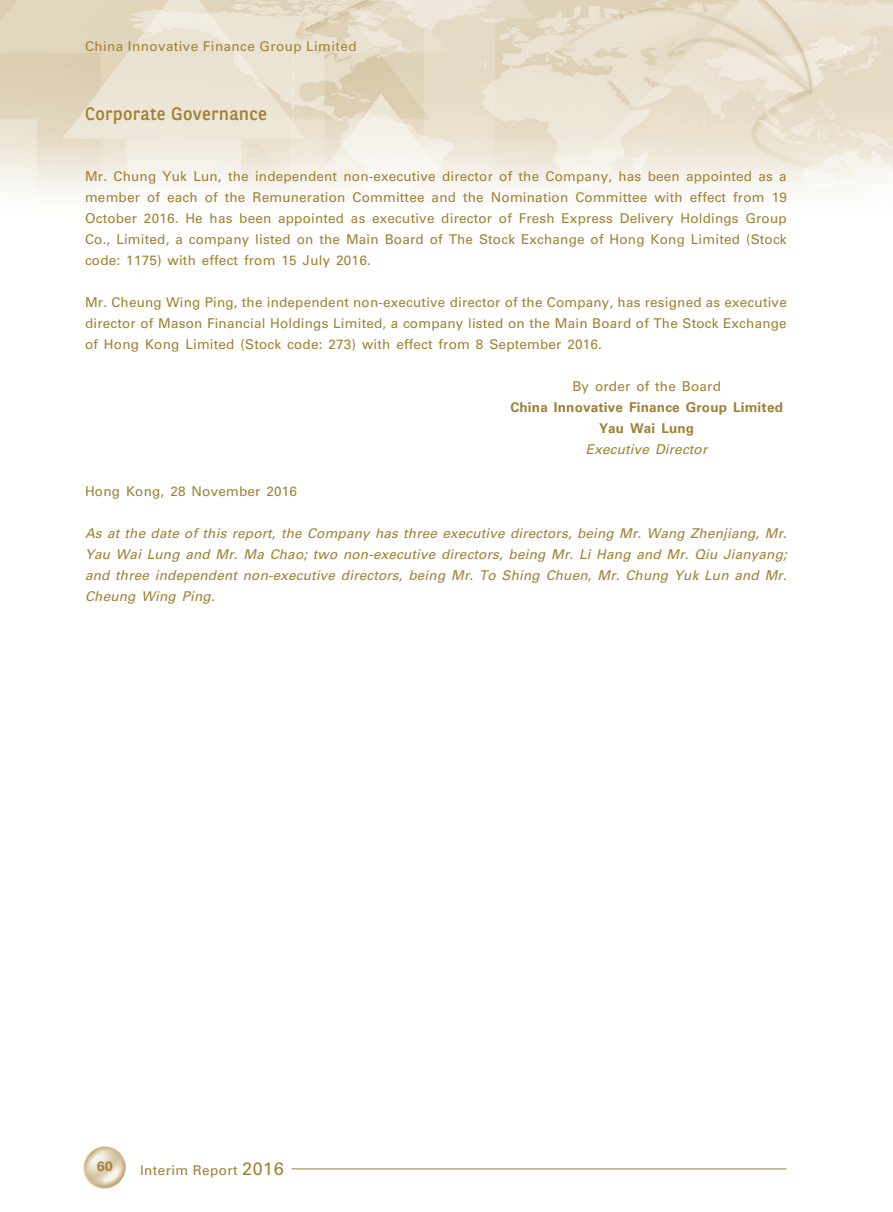
<style>
.page{position:relative;width:893px;height:1212px;background:#fff}
.page>*{position:absolute;margin:0;border:0;box-sizing:border-box;transform-origin:0 0}
.t1{font:18px "BNPP Sans";letter-spacing:.015em;color:#a08034}
._01_Body_Text{font:13.5px/21px "Univers LT Std";letter-spacing:.015em;color:#a08034;text-align:justify}
._01_Body_Text-2{font:italic 13.5px/21px "Univers LT Std";letter-spacing:.015em;color:#a08034;text-align:justify}
._01_Body_Text-3{font:700 13.5px/21px "Univers LT Std";letter-spacing:.015em;color:#a08034;text-align:center}
.t2{font:700 13.5px "Helvetica Neue LT Std";color:#a08034}
.s1{font-weight:400}
.s2{font-weight:400;font-style:italic}
.s3{font-size:18px}
</style>
<div class="page">
<img style="left:0;top:0;width:893px;height:198px">
<img style="left:83px;top:1146px;width:43px;height:43px">
<hr style="left:292px;top:1168px;width:495px;height:1px;background:#a08034">
<p class="_01_Body_Text" style="left:85px;top:36px;width:273px">China Innovative Finance Group Limited</p>
<h1 class="t1" style="left:85px;top:101px;width:184px">Corporate Governance</h1>
<p class="_01_Body_Text" style="left:85px;top:166px;width:703px">Mr. Chung Yuk Lun, the independent non-executive director of the Company, has been appointed as a member of each of the Remuneration Committee and the Nomination Committee with effect from 19<br>October 2016. He has been appointed as executive director of Fresh Express Delivery Holdings Group Co., Limited, a company listed on the Main Board of The Stock Exchange of Hong Kong Limited (Stock code: 1175) with effect from 15 July 2016.</p>
<p class="_01_Body_Text" style="left:85px;top:292px;width:703px">Mr. Cheung Wing Ping, the independent non-executive director of the Company, has resigned as executive director of Mason Financial Holdings Limited, a company listed on the Main Board of The Stock Exchange of Hong Kong Limited (Stock code: 273) with effect from 8 September 2016.</p>
<p class="_01_Body_Text-3" style="left:510px;top:376px;width:274px"><span class="s1">By order of the Board<br></span>China Innovative Finance Group Limited<br>Yau Wai Lung<br><span class="s2">Executive Director</span></p>
<p class="_01_Body_Text" style="left:85px;top:481px;width:213px">Hong Kong, 28 November 2016</p>
<p class="_01_Body_Text-2" style="left:85px;top:523px;width:703px">As at the date of this report, the Company has three executive directors, being Mr. Wang Zhenjiang, Mr.<br>Yau Wai Lung and Mr. Ma Chao; two non-executive directors, being Mr. Li Hang and Mr. Qiu Jianyang; and three independent non-executive directors, being Mr. To Shing Chuen, Mr. Chung Yuk Lun and Mr.<br>Cheung Wing Ping.</p>
<p class="t2" style="left:97px;top:1158px;width:17px">60</p>
<p class="_01_Body_Text" style="left:140px;top:1159px;width:145px">Interim Report <span class="s3">2016</span></p>
</div>
